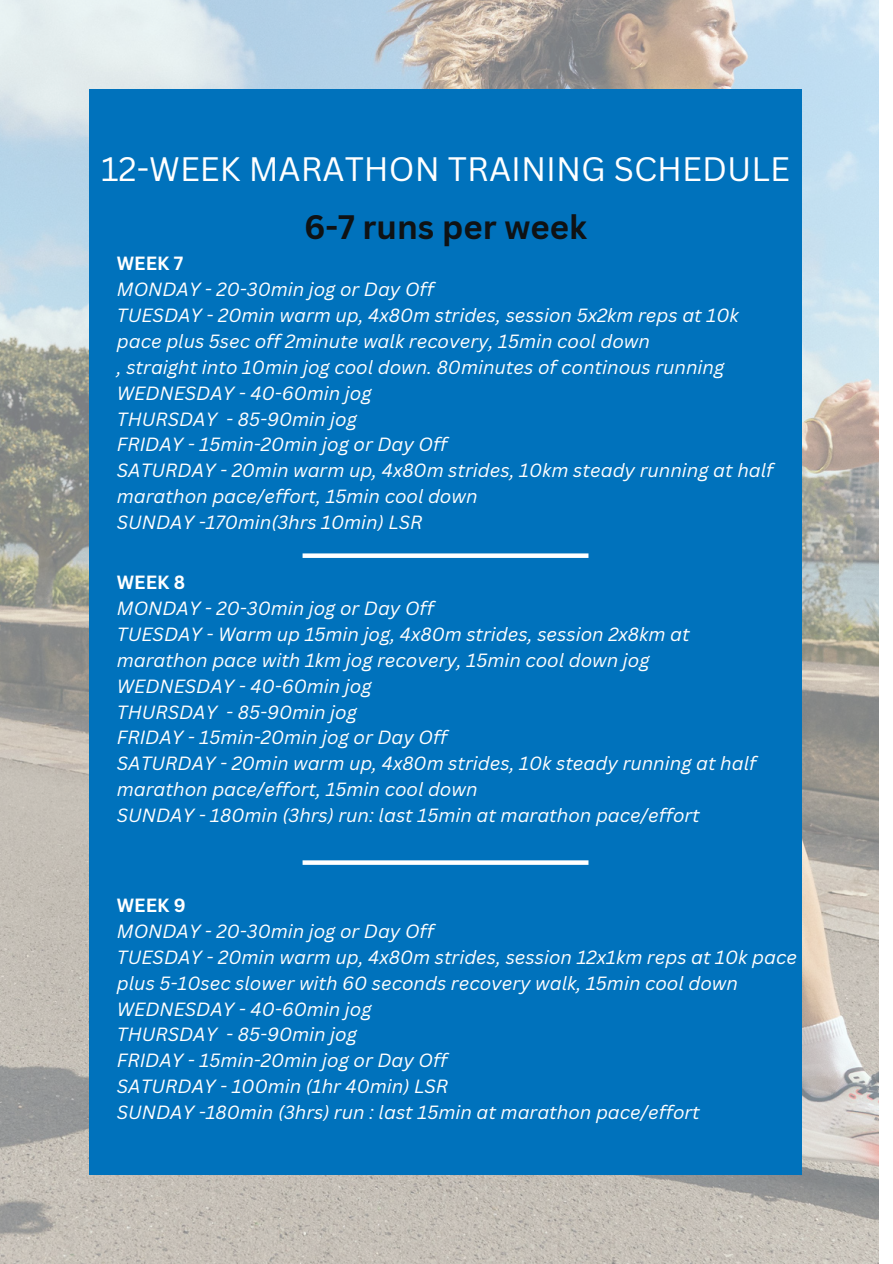
<style>
.page{position:relative;width:893px;height:1264px;background:#fff}
.page>*{position:absolute;margin:0;border:0;box-sizing:border-box;transform-origin:0 0}
.t1{font:33px "Canva Sans";color:#fff}
.t2{font:700 33px "Canva Sans";color:#0f1214}
.t3{font:italic 18.6px/25.8px "Canva Sans";color:#fff}
.t4{font:700 18.6px "Canva Sans";color:#fff}
</style>
<div class="page">
<img style="left:0;top:0;width:878px;height:1263px">
<div style="left:89px;top:89px;width:712px;height:1085px;background:#0072bc"></div>
<svg style="left:302px;top:860px;width:286px;height:4px"></svg>
<div style="left:302px;top:553px;width:286px;height:5px;background:#fff"></div>
<p class="t1" style="left:101px;top:146px;width:690px">12-WEEK MARATHON TRAINING SCHEDULE</p>
<p class="t2" style="left:304px;top:203px;width:284px">6-7 runs per week</p>
<h2 class="t4" style="left:117px;top:250px;width:68px">WEEK 7</h2>
<p class="t3" style="left:117px;top:276px;width:318px">MONDAY - 20-30min jog or Day Off</p>
<p class="t3" style="left:117px;top:302px;width:623px">TUESDAY - 20min warm up, 4x80m strides, session 5x2km reps at 10k pace plus 5sec off 2minute walk recovery, 15min cool down</p>
<p class="t3" style="left:117px;top:354px;width:609px">, straight into 10min jog cool down. 80minutes of continous running</p>
<p class="t3" style="left:117px;top:379px;width:256px">WEDNESDAY - 40-60min jog</p>
<p class="t3" style="left:117px;top:405px;width:241px">THURSDAY - 85-90min jog</p>
<p class="t3" style="left:117px;top:431px;width:332px">FRIDAY - 15min-20min jog or Day Off</p>
<p class="t3" style="left:117px;top:457px;width:658px">SATURDAY - 20min warm up, 4x80m strides, 10km steady running at half marathon pace/effort, 15min cool down</p>
<p class="t3" style="left:117px;top:509px;width:307px">SUNDAY -170min(3hrs 10min) LSR</p>
<p class="t4" style="left:117px;top:569px;width:70px">WEEK 8</p>
<p class="t3" style="left:117px;top:595px;width:318px">MONDAY - 20-30min jog or Day Off</p>
<p class="t3" style="left:117px;top:620px;width:574px">TUESDAY - Warm up 15min jog, 4x80m strides, session 2x8km at marathon pace with 1km jog recovery, 15min cool down jog</p>
<p class="t3" style="left:117px;top:672px;width:256px">WEDNESDAY - 40-60min jog</p>
<p class="t3" style="left:117px;top:698px;width:241px">THURSDAY - 85-90min jog</p>
<p class="t3" style="left:117px;top:724px;width:332px">FRIDAY - 15min-20min jog or Day Off</p>
<p class="t3" style="left:117px;top:750px;width:641px">SATURDAY - 20min warm up, 4x80m strides, 10k steady running at half marathon pace/effort, 15min cool down</p>
<h1 class="t3" style="left:117px;top:802px;width:584px">SUNDAY - 180min (3hrs) run: last 15min at marathon pace/effort</h1>
<p class="t4" style="left:117px;top:892px;width:70px">WEEK 9</p>
<p class="t3" style="left:117px;top:917px;width:318px">MONDAY - 20-30min jog or Day Off</p>
<p class="t3" style="left:117px;top:943px;width:681px">TUESDAY - 20min warm up, 4x80m strides, session 12x1km reps at 10k pace plus 5-10sec slower with 60 seconds recovery walk, 15min cool down</p>
<p class="t3" style="left:117px;top:995px;width:256px">WEDNESDAY - 40-60min jog</p>
<p class="t3" style="left:117px;top:1021px;width:241px">THURSDAY - 85-90min jog</p>
<p class="t3" style="left:117px;top:1047px;width:332px">FRIDAY - 15min-20min jog or Day Off</p>
<p class="t3" style="left:117px;top:1073px;width:333px">SATURDAY - 100min (1hr 40min) LSR</p>
<p class="t3" style="left:117px;top:1098px;width:584px">SUNDAY -180min (3hrs) run : last 15min at marathon pace/effort</p>
</div>
